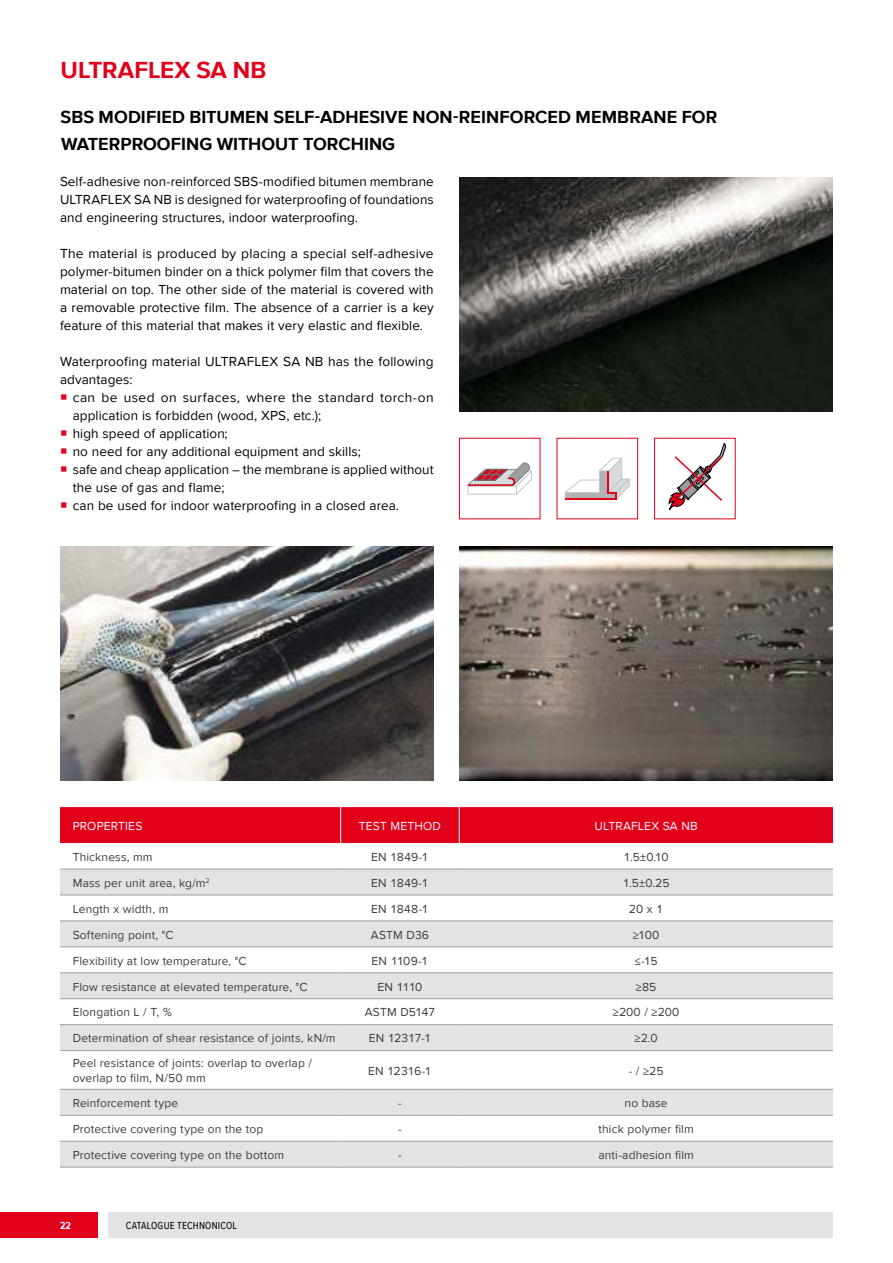
<style>
.page{position:relative;width:893px;height:1263px;background:#fff}
.page>*{position:absolute;margin:0;border:0;box-sizing:border-box;transform-origin:0 0}
.t1{font:700 24px "Proxima Nova";color:#e2001a}
.t2{font:700 18px/27px "Proxima Nova";letter-spacing:.005em;color:#000}
.t3{font:13.5px/18px "Proxima Nova";letter-spacing:.005em;color:#000;text-align:justify}
.t4{font:12px/14.4px "Proxima Nova";letter-spacing:.01em;color:#3d3d3f}
.t5{font:12px "Proxima Nova";letter-spacing:.015em;color:#fff}
.t6{font:10.5px "Proxima Nova Cond";letter-spacing:.015em;color:#000}
.t7{font:700 10.5px "Proxima Nova Cond";color:#fff}
</style>
<div class="page">
<div style="left:0;top:1212px;width:98px;height:25px;background:#e2001a"></div>
<div style="left:109px;top:1212px;width:724px;height:25px;background:#e2e3e4"></div>
<img style="left:459px;top:177px;width:374px;height:234px">
<img style="left:60px;top:546px;width:374px;height:234px">
<svg style="left:669px;top:443px;width:57px;height:67px"></svg>
<div style="left:60px;top:807px;width:773px;height:36px;background:#e2001a"></div>
<svg style="left:60px;top:870px;width:773px;height:297px;fill:#e2e3e4"></svg>
<hr style="left:340px;top:807px;width:1px;height:36px;background:#fff">
<hr style="left:459px;top:807px;width:1px;height:36px;background:#fff">
<hr style="left:60px;top:869px;width:281px;height:1px;background:#9c9d9f">
<hr style="left:341px;top:869px;width:118px;height:1px;background:#9c9d9f">
<hr style="left:459px;top:869px;width:374px;height:1px;background:#9c9d9f">
<hr style="left:60px;top:895px;width:281px;height:1px;background:#9c9d9f">
<hr style="left:341px;top:895px;width:118px;height:1px;background:#9c9d9f">
<hr style="left:459px;top:895px;width:374px;height:1px;background:#9c9d9f">
<hr style="left:60px;top:921px;width:281px;height:1px;background:#9c9d9f">
<hr style="left:341px;top:921px;width:118px;height:1px;background:#9c9d9f">
<hr style="left:459px;top:921px;width:374px;height:1px;background:#9c9d9f">
<hr style="left:60px;top:946px;width:281px;height:1px;background:#9c9d9f">
<hr style="left:341px;top:946px;width:118px;height:1px;background:#9c9d9f">
<hr style="left:459px;top:946px;width:374px;height:1px;background:#9c9d9f">
<hr style="left:60px;top:972px;width:281px;height:1px;background:#9c9d9f">
<hr style="left:341px;top:972px;width:118px;height:1px;background:#9c9d9f">
<hr style="left:459px;top:972px;width:374px;height:1px;background:#9c9d9f">
<hr style="left:60px;top:998px;width:281px;height:1px;background:#9c9d9f">
<hr style="left:341px;top:998px;width:118px;height:1px;background:#9c9d9f">
<hr style="left:459px;top:998px;width:374px;height:1px;background:#9c9d9f">
<hr style="left:60px;top:1024px;width:281px;height:1px;background:#9c9d9f">
<hr style="left:341px;top:1024px;width:118px;height:1px;background:#9c9d9f">
<hr style="left:459px;top:1024px;width:374px;height:1px;background:#9c9d9f">
<hr style="left:60px;top:1050px;width:281px;height:1px;background:#9c9d9f">
<hr style="left:341px;top:1050px;width:118px;height:1px;background:#9c9d9f">
<hr style="left:459px;top:1050px;width:374px;height:1px;background:#9c9d9f">
<hr style="left:60px;top:1089px;width:281px;height:1px;background:#9c9d9f">
<hr style="left:341px;top:1089px;width:118px;height:1px;background:#9c9d9f">
<hr style="left:459px;top:1089px;width:374px;height:1px;background:#9c9d9f">
<hr style="left:60px;top:1115px;width:281px;height:1px;background:#9c9d9f">
<hr style="left:341px;top:1115px;width:118px;height:1px;background:#9c9d9f">
<hr style="left:60px;top:1141px;width:281px;height:1px;background:#9c9d9f">
<hr style="left:341px;top:1141px;width:118px;height:1px;background:#9c9d9f">
<hr style="left:60px;top:1167px;width:281px;height:1px;background:#9c9d9f">
<hr style="left:341px;top:1167px;width:118px;height:1px;background:#9c9d9f">
<hr style="left:459px;top:1115px;width:374px;height:1px;background:#9c9d9f">
<hr style="left:459px;top:1141px;width:374px;height:1px;background:#9c9d9f">
<hr style="left:459px;top:1167px;width:374px;height:1px;background:#9c9d9f">
<img style="left:459px;top:546px;width:374px;height:234px">
<svg style="left:565px;top:458px;width:64px;height:41px"></svg>
<hr style="left:607px;top:471px;width:2px;height:22px;background:#e2001a">
<svg style="left:468px;top:462px;width:64px;height:32px"></svg>
<h1 class="t1" style="left:61px;top:56px;width:207px">ULTRAFLEX SA NB</h1>
<h2 class="t2" style="left:61px;top:104px;width:658px">SBS MODIFIED BITUMEN SELF-ADHESIVE NON-REINFORCED MEMBRANE FOR<br>WATERPROOFING WITHOUT TORCHING</h2>
<p class="t3" style="left:60px;top:173px;width:375px">Self-adhesive non-reinforced SBS-modified bitumen membrane ULTRAFLEX SA NB is designed for waterproofing of foundations and engineering structures, indoor waterproofing.</p>
<p class="t3" style="left:60px;top:245px;width:375px">The material is produced by placing a special self-adhesive polymer-bitumen binder on a thick polymer film that covers the material on top. The other side of the material is covered with a removable protective film. The absence of a carrier is a key feature of this material that makes it very elastic and flexible.</p>
<p class="t3" style="left:60px;top:353px;width:375px">Waterproofing material ULTRAFLEX SA NB has the following advantages:</p>
<p class="t3" style="left:73px;top:389px;width:363px;text-align:left">can be used on surfaces, where the standard torch-on application is forbidden (wood, XPS, etc.);<br>high speed of application;<br>no need for any additional equipment and skills;<br>safe and cheap application – the membrane is applied without the use of gas and flame;<br>can be used for indoor waterproofing in a closed area.</p>
<p class="t5" style="left:73px;top:821px;width:71px">PROPERTIES</p>
<p class="t5" style="left:359px;top:821px;width:84px">TEST METHOD</p>
<p class="t5" style="left:594px;top:821px;width:105px">ULTRAFLEX SA NB</p>
<p class="t4" style="left:73px;top:850px;width:81px">Thickness, mm</p>
<p class="t4" style="left:371px;top:850px;width:59px">EN 1849-1</p>
<p class="t4" style="left:624px;top:850px;width:47px">1.5±0.10</p>
<p class="t4" style="left:73px;top:876px;width:138px">Mass per unit area, kg/m<sup>2</sup></p>
<p class="t4" style="left:371px;top:876px;width:59px">EN 1849-1</p>
<p class="t4" style="left:623px;top:876px;width:48px">1.5±0.25</p>
<p class="t4" style="left:73px;top:902px;width:97px">Length x width, m</p>
<p class="t4" style="left:371px;top:902px;width:59px">EN 1848-1</p>
<p class="t4" style="left:629px;top:902px;width:36px">20 x 1</p>
<p class="t4" style="left:73px;top:928px;width:102px">Softening point, °C</p>
<p class="t4" style="left:371px;top:928px;width:60px">ASTM D36</p>
<p class="t4" style="left:633px;top:928px;width:28px">≥100</p>
<p class="t4" style="left:73px;top:954px;width:175px">Flexibility at low temperature, °C</p>
<p class="t4" style="left:372px;top:953px;width:58px">EN 1109-1</p>
<p class="t4" style="left:635px;top:953px;width:24px">≤-15</p>
<p class="t4" style="left:73px;top:980px;width:236px">Flow resistance at elevated temperature, °C</p>
<p class="t4" style="left:377px;top:979px;width:46px">EN 1110</p>
<p class="t4" style="left:636px;top:979px;width:22px">≥85</p>
<p class="t4" style="left:73px;top:1006px;width:100px">Elongation L / T, %</p>
<p class="t4" style="left:365px;top:1005px;width:72px">ASTM D5147</p>
<p class="t4" style="left:613px;top:1005px;width:68px">≥200 / ≥200</p>
<p class="t4" style="left:73px;top:1032px;width:264px">Determination of shear resistance of joints, kN/m</p>
<p class="t4" style="left:369px;top:1031px;width:64px">EN 12317-1</p>
<p class="t4" style="left:635px;top:1031px;width:25px">≥2.0</p>
<p class="t4" style="left:73px;top:1057px;width:241px">Peel resistance of joints: overlap to overlap / overlap to film, N/50 mm</p>
<p class="t4" style="left:368px;top:1064px;width:65px">EN 12316-1</p>
<p class="t4" style="left:629px;top:1064px;width:36px">- / ≥25</p>
<p class="t4" style="left:73px;top:1096px;width:107px">Reinforcement type</p>
<p class="t4" style="left:398px;top:1096px;width:5px">-</p>
<p class="t4" style="left:625px;top:1096px;width:45px">no base</p>
<p class="t4" style="left:73px;top:1122px;width:192px">Protective covering type on the top</p>
<p class="t4" style="left:398px;top:1122px;width:5px">-</p>
<p class="t4" style="left:598px;top:1122px;width:97px">thick polymer film</p>
<p class="t4" style="left:73px;top:1148px;width:213px">Protective covering type on the bottom</p>
<p class="t4" style="left:398px;top:1148px;width:5px">-</p>
<p class="t4" style="left:598px;top:1148px;width:97px">anti-adhesion film</p>
<p class="t7" style="left:60px;top:1221px;width:13px">22</p>
<p class="t6" style="left:126px;top:1221px;width:112px">CATALOGUE TECHNONICOL</p>
</div>
